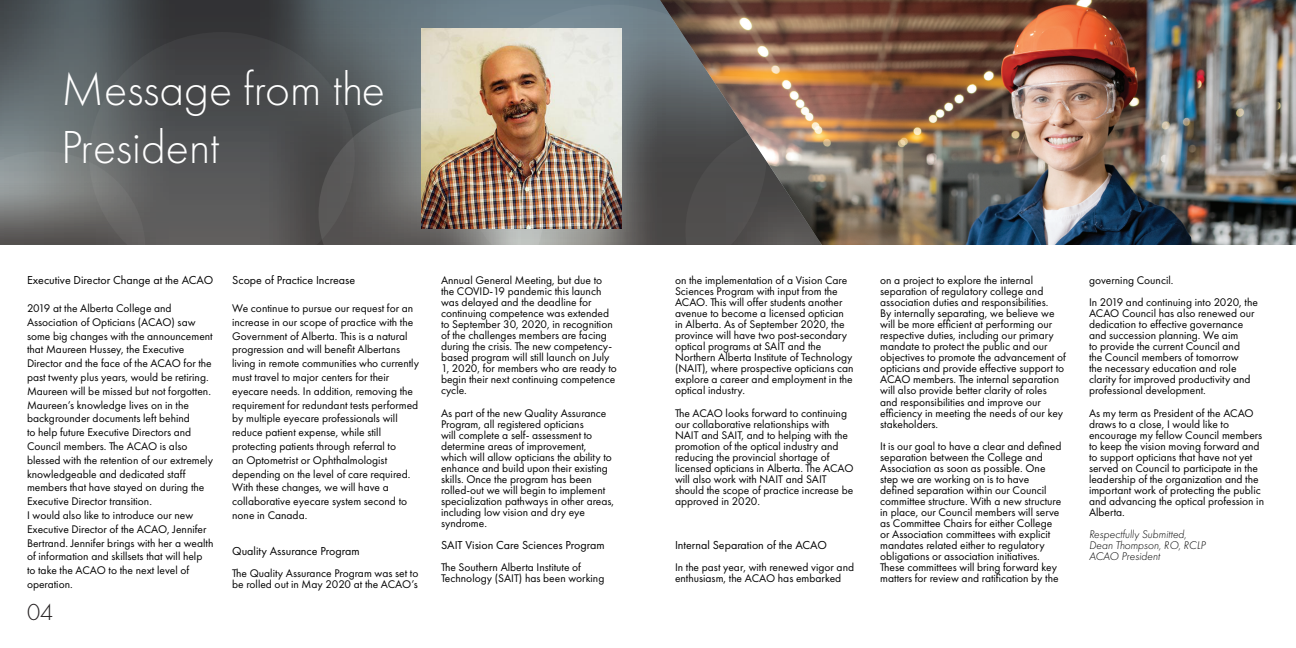
<style>
.page{position:relative;width:1296px;height:648px;background:#fff}
.page>*{position:absolute;margin:0;border:0;box-sizing:border-box;transform-origin:0 0}
.t1{font:300 48px/57.6px "Futura PT";color:#fff}
.t2{font:300 24px "Futura PT";color:#231f20}
.Default{font:12px "Futura PT";color:#000}
.Body{font:12px "Futura PT";color:#000}
.Default-2{font:11.5px/11px "Futura PT";color:#000}
.Body-2{font:11.5px/13.8px "Futura PT";color:#000}
.Default-3{font:italic 300 11.5px "Futura PT";color:#000}
</style>
<div class="page">
<svg style="left:0;top:0;width:660px;height:151px;background:#596266"></svg>
<svg style="left:456px;top:5px;width:204px;height:240px;background:#70787c"></svg>
<svg style="left:89px;top:32px;width:266px;height:213px;background:#505254"></svg>
<svg style="left:0;top:151px;width:145px;height:94px;background:#737574"></svg>
<svg style="left:319px;top:108px;width:225px;height:137px;background:#656665"></svg>
<img style="left:660px;top:0;width:636px;height:245px">
<img style="left:421px;top:29px;width:200px;height:200px">
<p class="t1" style="left:61px;top:61px;width:325px">Message from the<br>President</p>
<p class="Body" style="left:27px;top:273px;width:188px">Executive Director Change at the ACAO</p>
<p class="Body-2" style="left:27px;top:301px;width:187px">2019 at the Alberta College and Association of Opticians (ACAO) saw some big changes with the announcement that Maureen Hussey, the Executive Director and the face of the ACAO for the past twenty plus years, would be retiring.</p>
<p class="Body-2" style="left:27px;top:384px;width:187px">Maureen will be missed but not forgotten.<br>Maureen’s knowledge lives on in the backgrounder documents left behind<br>to help future Executive Directors and Council members. The ACAO is also blessed with the retention of our extremely knowledgeable and dedicated staff members that have stayed on during the Executive Director transition.</p>
<p class="Body-2" style="left:27px;top:508px;width:188px">I would also like to introduce our new Executive Director of the ACAO, Jennifer Bertrand. Jennifer brings with her a wealth of information and skillsets that will help to take the ACAO to the next level of operation.</p>
<p class="t2" style="left:27px;top:599px;width:28px">04</p>
<p class="Body" style="left:232px;top:273px;width:125px">Scope of Practice Increase</p>
<p class="Body-2" style="left:232px;top:301px;width:188px">We continue to pursue our request for an increase in our scope of practice with the Government of Alberta. This is a natural progression and will benefit Albertans living in remote communities who currently must travel to major centers for their eyecare needs. In addition, removing the requirement for redundant tests performed by multiple eyecare professionals will reduce patient expense, while still protecting patients through referral to<br>an Optometrist or Ophthalmologist depending on the level of care required.<br>With these changes, we will have a collaborative eyecare system second to none in Canada.</p>
<p class="Default" style="left:232px;top:544px;width:129px">Quality Assurance Program</p>
<p class="Default-2" style="left:232px;top:568px;width:188px">The Quality Assurance Program was set to be rolled out in May 2020 at the ACAO’s</p>
<p class="Default-2" style="left:441px;top:275px;width:177px">Annual General Meeting, but due to the COVID-19 pandemic this launch was delayed and the deadline for continuing competence was extended to September 30, 2020, in recognition of the challenges members are facing during the crisis. The new competency&shy;based program will still launch on July 1, 2020, for members who are ready to begin their next continuing competence cycle.</p>
<p class="Default-2" style="left:441px;top:407px;width:175px">As part of the new Quality Assurance Program, all registered opticians<br>will complete a self- assessment to determine areas of improvement, which will allow opticians the ability to enhance and build upon their existing skills. Once the program has been rolled-out we will begin to implement specialization pathways in other areas, including low vision and dry eye syndrome.</p>
<p class="Default" style="left:441px;top:538px;width:165px">SAIT Vision Care Sciences Program</p>
<p class="Default-2" style="left:441px;top:562px;width:165px">The Southern Alberta Institute of<br>Technology (SAIT) has been working</p>
<p class="Default-2" style="left:675px;top:275px;width:180px">on the implementation of a Vision Care Sciences Program with input from the ACAO. This will offer students another avenue to become a licensed optician in Alberta. As of September 2020, the province will have two post-secondary optical programs at SAIT and the Northern Alberta Institute of Technology (NAIT), where prospective opticians can explore a career and employment in the optical industry.</p>
<p class="Default-2" style="left:675px;top:407px;width:180px">The ACAO looks forward to continuing our collaborative relationships with NAIT and SAIT, and to helping with the promotion of the optical industry and reducing the provincial shortage of licensed opticians in Alberta. The ACAO will also work with NAIT and SAIT should the scope of practice increase be approved in 2020.</p>
<p class="Default" style="left:675px;top:538px;width:154px">Internal Separation of the ACAO</p>
<p class="Default-2" style="left:675px;top:562px;width:181px">In the past year, with renewed vigor and enthusiasm, the ACAO has embarked</p>
<p class="Default-2" style="left:880px;top:275px;width:187px">on a project to explore the internal separation of regulatory college and association duties and responsibilities.<br>By internally separating, we believe we will be more efficient at performing our respective duties, including our primary mandate to protect the public and our objectives to promote the advancement of opticians and provide effective support to ACAO members. The internal separation will also provide better clarity of roles and responsibilities and improve our efficiency in meeting the needs of our key stakeholders.</p>
<p class="Default-2" style="left:880px;top:440px;width:183px">It is our goal to have a clear and defined separation between the College and Association as soon as possible. One step we are working on is to have defined separation within our Council committee structure. With a new structure in place, our Council members will serve as Committee Chairs for either College or Association committees with explicit mandates related either to regulatory obligations or association initiatives.<br>These committees will bring forward key matters for review and ratification by the</p>
<p class="Default-2" style="left:1089px;top:275px;width:86px">governing Council.</p>
<p class="Default-2" style="left:1089px;top:297px;width:170px">In 2019 and continuing into 2020, the ACAO Council has also renewed our dedication to effective governance and succession planning. We aim<br>to provide the current Council and<br>the Council members of tomorrow<br>the necessary education and role clarity for improved productivity and professional development.</p>
<p class="Default-2" style="left:1089px;top:407px;width:177px">As my term as President of the ACAO draws to a close, I would like to encourage my fellow Council members to keep the vision moving forward and to support opticians that have not yet served on Council to participate in the leadership of the organization and the important work of protecting the public and advancing the optical profession in Alberta.</p>
<p class="Default-3" style="left:1089px;top:528px;width:99px">Respectfully Submitted,</p>
<p class="Default-3" style="left:1089px;top:539px;width:118px">Dean Thompson, RO, RCLP</p>
<p class="Default-3" style="left:1089px;top:550px;width:73px">ACAO President</p>
</div>
